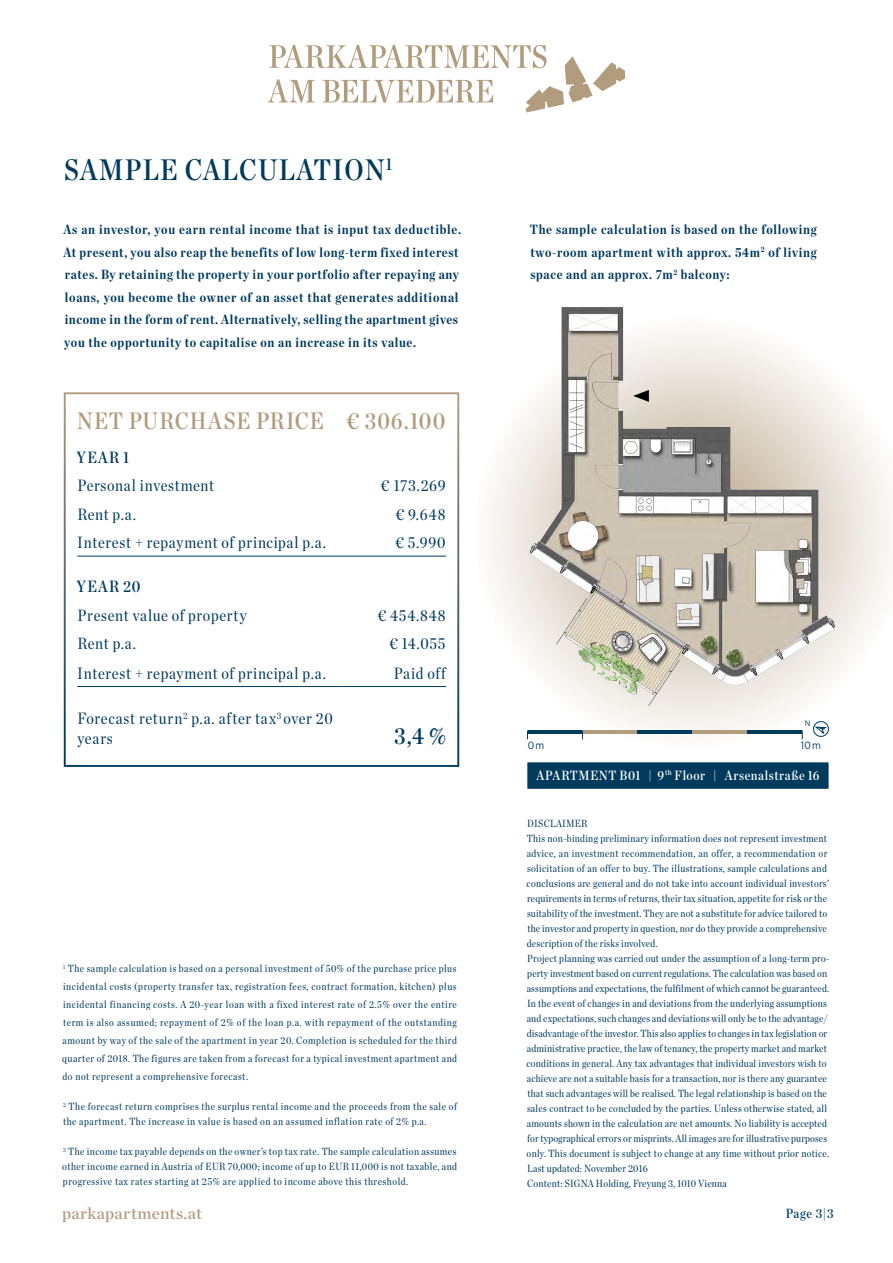
<style>
.page{position:relative;width:893px;height:1263px;background:#fff}
.page>*{position:absolute;margin:0;border:0;box-sizing:border-box;transform-origin:0 0}
.t1{font:30px "Chronicle Deck Cond Semi";letter-spacing:.04em;color:#003a5e}
.t2{font:24px "Chronicle Deck Cond Semi";letter-spacing:.035em;color:#b29c7e}
.t3{font:24px "Chronicle Deck Cond Semi";color:#003a5e}
.t4{font:16.5px/19.8px "Chronicle Deck Cond";letter-spacing:.04em;color:#003a5e}
.t5{font:16.5px "Chronicle Deck Semi";letter-spacing:.015em;color:#b29c7e}
.t6{font:16.5px "Chronicle Deck Cond Semi";letter-spacing:.075em;color:#003a5e}
.t7{font:700 13.5px/22.5px "Chronicle Deck Cond";letter-spacing:.05em;color:#003a5e}
.t8{font:13.5px "Chronicle Deck Cond Semi";letter-spacing:.045em;color:#fff}
.t9{font:13.5px "Chronicle Deck Cond Semi";color:#003a5e}
.t10{font:10.5px/15px "Chronicle Deck Cond";letter-spacing:.02em;color:#003a5e;text-align:justify}
.t11{font:10.5px/15px "Chronicle Deck Cond";letter-spacing:.05em;color:#003a5e}
.t12{font:10.5px "Gotham Narrow";color:#003a5e}
.t13{font:7.8px "DIN Pro";color:#003a5d}
</style>
<div class="page">
<svg style="left:268px;top:45px;width:357px;height:67px"></svg>
<hr style="left:77px;top:686px;width:266px;height:1px;background:#003a5e">
<hr style="left:343px;top:686px;width:103px;height:1px;background:#003a5e">
<hr style="left:77px;top:556px;width:266px;height:1px;background:#003a5e">
<hr style="left:343px;top:556px;width:103px;height:1px;background:#003a5e">
<div style="left:64px;top:392px;width:395px;height:375px;border:2px solid #fff"></div>
<svg style="left:527px;top:719px;width:276px;height:21px"></svg>
<img style="left:453px;top:307px;width:437px;height:412px">
<svg style="left:633px;top:390px;width:16px;height:12px"></svg>
<div style="left:531px;top:766px;width:294px;height:19px;background:#003a5d"></div>
<div style="left:527px;top:762px;width:302px;height:27px;border:7px solid #003a5d"></div>
<hr style="left:528px;top:730px;width:54px;height:4px;background:#003a5d">
<hr style="left:637px;top:730px;width:55px;height:4px;background:#003a5d">
<hr style="left:747px;top:730px;width:55px;height:4px;background:#003a5d">
<hr style="left:582px;top:730px;width:55px;height:4px;background:#b29c7e">
<hr style="left:692px;top:730px;width:55px;height:4px;background:#b29c7e">
<svg style="left:813px;top:721px;width:16px;height:16px"></svg>
<h1 class="t1" style="left:64px;top:146px;width:330px">SAMPLE CALCULATION<sup>1</sup></h1>
<p class="t7" style="left:63px;top:217px;width:399px">As an investor, you earn rental income that is input tax deductible.<br>At present, you also reap the benefits of low long-term fixed interest rates. By retaining the property in your portfolio after repaying any loans, you become the owner of an asset that generates additional income in the form of rent. Alternatively, selling the apartment gives you the opportunity to capitalise on an increase in its value.</p>
<p class="t7" style="left:530px;top:217px;width:288px;text-align:justify">The sample calculation is based on the following two-room apartment with approx. 54m<sup>2</sup> of living space and an approx. 7m<sup>2</sup> balcony:</p>
<h2 class="t2" style="left:77px;top:402px;width:370px">NET PURCHASE PRICE € 306.100</h2>
<h3 class="t6" style="left:77px;top:444px;width:54px">YEAR 1</h3>
<h3 class="t4" style="left:77px;top:475px;width:138px">Personal investment</h3>
<h3 class="t4" style="left:381px;top:475px;width:67px">€ 173.269</h3>
<h3 class="t4" style="left:77px;top:503px;width:60px">Rent p.a.</h3>
<h3 class="t4" style="left:395px;top:503px;width:52px">€ 9.648</h3>
<h3 class="t4" style="left:77px;top:532px;width:250px">Interest + repayment of principal p.a.</h3>
<h3 class="t4" style="left:395px;top:532px;width:52px">€ 5.990</h3>
<h3 class="t6" style="left:77px;top:573px;width:65px">YEAR 20</h3>
<h3 class="t4" style="left:77px;top:604px;width:171px">Present value of property</h3>
<h3 class="t4" style="left:378px;top:604px;width:69px">€ 454.848</h3>
<h3 class="t4" style="left:77px;top:632px;width:60px">Rent p.a.</h3>
<h3 class="t4" style="left:389px;top:632px;width:58px">€ 14.055</h3>
<h3 class="t4" style="left:77px;top:662px;width:250px">Interest + repayment of principal p.a.</h3>
<h3 class="t4" style="left:394px;top:662px;width:53px">Paid off</h3>
<h3 class="t4" style="left:77px;top:708px;width:257px">Forecast return<sup>2</sup> p.a. after tax<sup>3</sup> over 20 years</h3>
<h2 class="t3" style="left:394px;top:717px;width:54px">3,4 %</h2>
<p class="t10" style="left:62px;top:959px;width:396px;line-height:18px"><sup>1</sup> The sample calculation is based on a personal investment of 50% of the purchase price plus incidental costs (property transfer tax, registration fees, contract formation, kitchen) plus incidental financing costs. A 20-year loan with a fixed interest rate of 2.5% over the entire term is also assumed; repayment of 2% of the loan p.a. with repayment of the outstanding amount by way of the sale of the apartment in year 20. Completion is scheduled for the third quarter of 2018. The figures are taken from a forecast for a typical investment apartment and do not represent a comprehensive forecast.</p>
<p class="t11" style="left:63px;top:1098px;width:395px"><sup>2</sup> The forecast return comprises the surplus rental income and the proceeds from the sale of the apartment. The increase in value is based on an assumed inflation rate of 2% p.a.</p>
<p class="t10" style="left:62px;top:1143px;width:396px"><sup>3</sup> The income tax payable depends on the owner’s top tax rate. The sample calculation assumes other income earned in Austria of EUR 70,000; income of up to EUR 11,000 is not taxable, and progressive tax rates starting at 25% are applied to income above this threshold.</p>
<h3 class="t5" style="left:62px;top:1200px;width:141px">parkapartments.at</h3>
<p class="t13" style="left:805px;top:718px;width:7px">N</p>
<p class="t12" style="left:528px;top:738px;width:18px">0 m</p>
<p class="t12" style="left:801px;top:738px;width:22px">10 m</p>
<p class="t8" style="left:536px;top:764px;width:285px">APARTMENT B01 | 9<sup>th</sup> Floor | Arsenalstraße 16</p>
<p class="t10" style="left:527px;top:815px;width:304px;text-align:left">DISCLAIMER<br>This non-binding preliminary information does not represent investment advice, an investment recommendation, an offer, a recommendation or solicitation of an offer to buy. The illustrations, sample calculations and conclusions are general and do not take into account individual investors’ requirements in terms of returns, their tax situation, appetite for risk or the suitability of the investment. They are not a substitute for advice tailored to the investor and property in question, nor do they provide a comprehensive description of the risks involved.<br>Project planning was carried out under the assumption of a long-term pro&shy;perty investment based on current regulations. The calculation was based on assumptions and expectations, the fulfilment of which cannot be guaranteed.<br>In the event of changes in and deviations from the underlying assumptions and expectations, such changes and deviations will only be to the advantage/ disadvantage of the investor. This also applies to changes in tax legislation or administrative practice, the law of tenancy, the property market and market conditions in general. Any tax advantages that individual investors wish to achieve are not a suitable basis for a transaction, nor is there any guarantee that such advantages will be realised. The legal relationship is based on the sales contract to be concluded by the parties. Unless otherwise stated, all amounts shown in the calculation are net amounts. No liability is accepted for typographical errors or misprints. All images are for illustrative purposes only. This document is subject to change at any time without prior notice.<br>Last updated: November 2016<br>Content: SIGNA Holding, Freyung 3, 1010 Vienna</p>
<p class="t9" style="left:786px;top:1202px;width:49px">Page 3|3</p>
</div>
